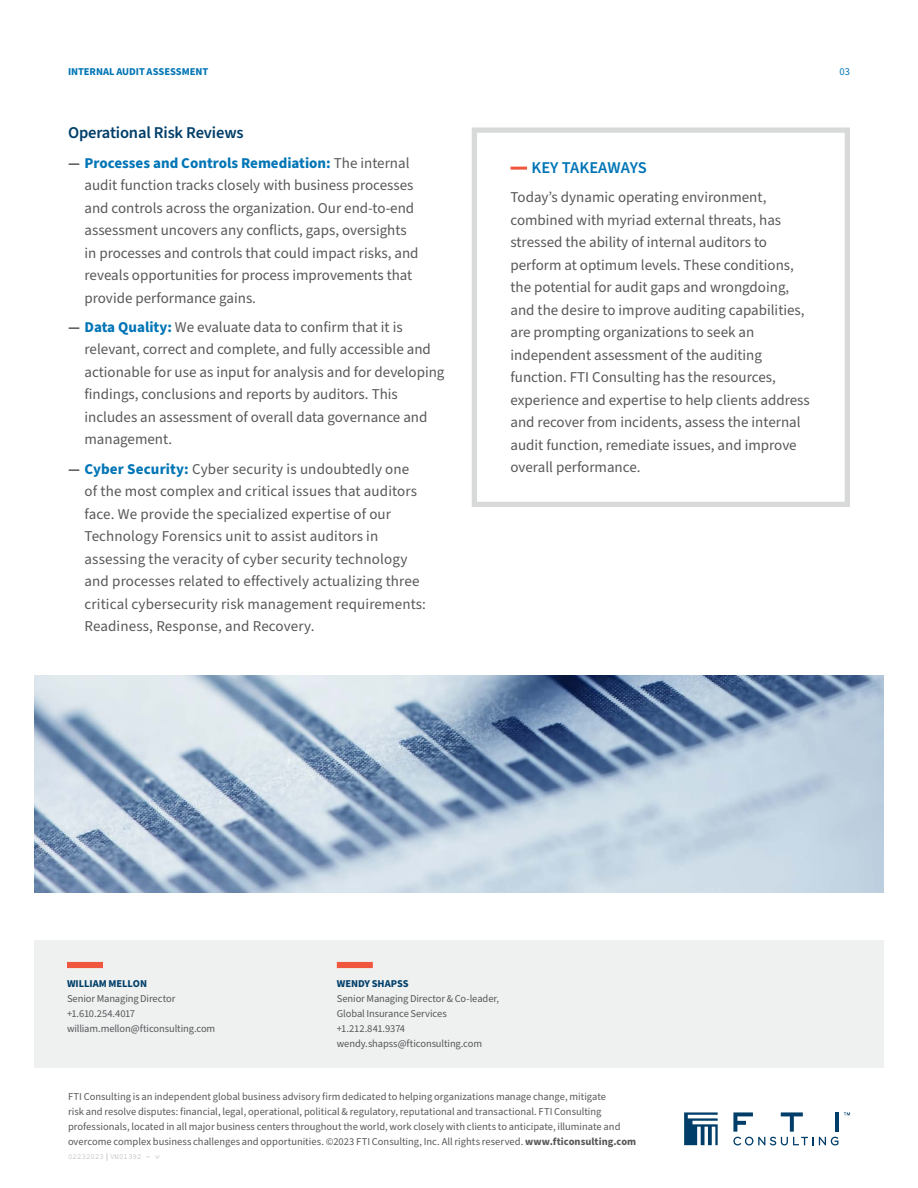
<style>
.page{position:relative;width:918px;height:1188px;background:#fff}
.page>*{position:absolute;margin:0;border:0;box-sizing:border-box;transform-origin:0 0}
.Subhead_L1_-_MAIN{font:600 16.5px "Source Sans Pro";letter-spacing:-.01em;color:#003e69}
.Accent_Line_SubHeade{font:600 16.5px "Source Sans Pro";color:#0075b6}
.Body_Copy{font:15px/22.5px "Source Sans Pro";color:#57585a}
.Contacts_Name-Nest{font:10.5px/15px "Source Sans Pro";color:#57585a}
.t1{font:700 10.5px "Source Sans Pro";color:#0075b6}
.t2{font:10.5px "Source Sans Pro";color:#0075b6}
.s1{font-weight:700}
.s2{font-weight:700;color:#0075b6}
.s3{font-weight:700;color:#003e69}
</style>
<div class="page">
<div style="left:34px;top:940px;width:850px;height:128px;background:#eff0f0"></div>
<svg style="left:67px;top:962px;width:36px;height:6px"></svg>
<svg style="left:337px;top:962px;width:36px;height:6px"></svg>
<img style="left:34px;top:675px;width:850px;height:217px">
<div style="left:472px;top:128px;width:378px;height:379px;border:5px solid #d8d9d9"></div>
<svg style="left:511px;top:167px;width:16px;height:3px"></svg>
<svg style="left:684px;top:1112px;width:34px;height:33px"></svg>
<svg style="left:844px;top:1112px;width:6px;height:3px"></svg>
<hr style="left:835px;top:1112px;width:4px;height:20px;background:#003e69">
<svg style="left:733px;top:1112px;width:105px;height:33px"></svg>
<p class="t1" style="left:68px;top:64px;width:11px">Internal</p>
<p class="t1" style="left:116px;top:64px;width:44px">Audit Assess</p>
<p class="t1" style="left:182px;top:64px;width:15px">ment</p>
<p class="t2" style="left:839px;top:64px;width:12px">03</p>
<p class="Subhead_L1_-_MAIN" style="left:68px;top:122px;width:177px">Operational Risk Reviews</p>
<p class="Body_Copy" style="left:85px;top:152px;width:336px;text-indent:-16px"><span class="s1">—</span> <span class="s2">Processes and Controls Remediation:</span> The internal audit function tracks closely with business processes and controls across the organization. Our end-to-end assessment uncovers any conflicts, gaps, oversights in processes and controls that could impact risks, and reveals opportunities for process improvements that provide performance gains.</p>
<p class="Body_Copy" style="left:85px;top:316px;width:361px;text-indent:-16px"><span class="s1">—</span> <span class="s2">Data Quality:</span> We evaluate data to confirm that it is relevant, correct and complete, and fully accessible and actionable for use as input for analysis and for developing findings, conclusions and reports by auditors. This includes an assessment of overall data governance and management.</p>
<p class="Body_Copy" style="left:85px;top:458px;width:343px;text-indent:-16px"><span class="s1">—</span> <span class="s2">Cyber Security:</span> Cyber security is undoubtedly one<br>of the most complex and critical issues that auditors face. We provide the specialized expertise of our Technology Forensics unit to assist auditors in assessing the veracity of cyber security technology and processes related to effectively actualizing three critical cybersecurity risk management requirements:<br>Readiness, Response, and Recovery.</p>
<p class="Accent_Line_SubHeade" style="left:532px;top:157px;width:117px">KEY TAKEAWAYS</p>
<p class="Body_Copy" style="left:511px;top:187px;width:301px">Today’s dynamic operating environment, combined with myriad external threats, has stressed the ability of internal auditors to perform at optimum levels. These conditions, the potential for audit gaps and wrongdoing, and the desire to improve auditing capabilities, are prompting organizations to seek an independent assessment of the auditing function. FTI Consulting has the resources, experience and expertise to help clients address and recover from incidents, assess the internal audit function, remediate issues, and improve overall performance.</p>
<p class="Contacts_Name-Nest" style="left:67px;top:976px;width:150px"><span class="s3">WILLIAM MELLON<br></span>Senior Managing Director +1.610.254.4017 william.mellon@fticonsulting.com</p>
<p class="Contacts_Name-Nest" style="left:337px;top:976px;width:164px"><span class="s3">WENDY SHAPSS<br></span>Senior Managing Director &amp; Co-leader,<br>Global Insurance Services +1.212.841.9374 wendy.shapss@fticonsulting.com</p>
<p class="Contacts_Name-Nest" style="left:68px;top:1090px;width:570px">FTI Consulting is an independent global business advisory firm dedicated to helping organizations manage change, mitigate<br>risk and resolve disputes: financial, legal, operational, political &amp; regulatory, reputational and transactional. FTI Consulting professionals, located in all major business centers throughout the world, work closely with clients to anticipate, illuminate and overcome complex business challenges and opportunities. ©2023 FTI Consulting, Inc. All rights reserved. <span class="s1">www.fticonsulting.com</span></p>
</div>
